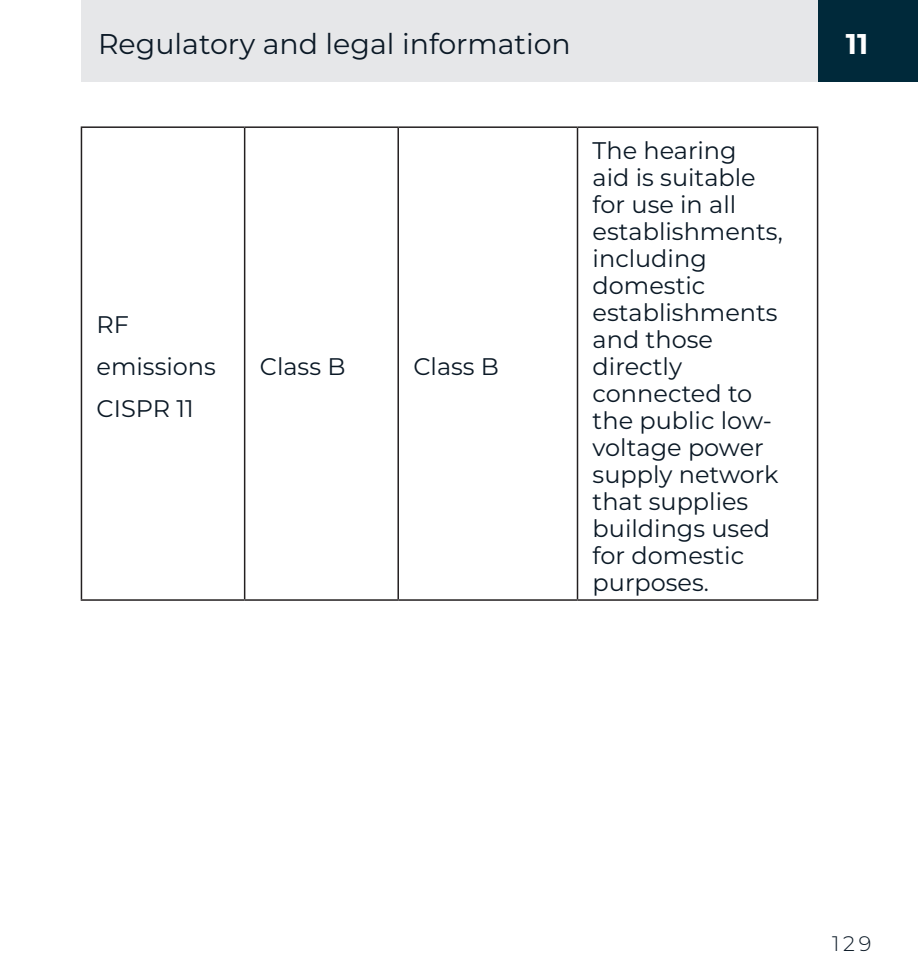
<style>
.page{position:relative;width:918px;height:977px;background:#fff}
.page>*{position:absolute;margin:0;border:0;box-sizing:border-box;transform-origin:0 0}
.t1{font:28.5px "Montserrat";color:#0b1926}
.t2{font:700 28.5px "Montserrat";color:#fff}
.t3{font:24px/27px "Montserrat";color:#0b1926}
.t4{font:300 21px "Montserrat";color:#0b1926}
</style>
<div class="page">
<div style="left:81px;top:0;width:739px;height:81px;background:#e6e7e9"></div>
<div style="left:819px;top:0;width:99px;height:81px;background:#00293a"></div>
<hr style="left:244px;top:128px;width:1px;height:471px;background:#231f20">
<hr style="left:397px;top:128px;width:2px;height:471px;background:#231f20">
<hr style="left:577px;top:128px;width:1px;height:471px;background:#231f20">
<hr style="left:81px;top:599px;width:164px;height:1px;background:#231f20">
<hr style="left:245px;top:599px;width:153px;height:1px;background:#231f20">
<hr style="left:398px;top:599px;width:180px;height:1px;background:#231f20">
<hr style="left:578px;top:599px;width:240px;height:1px;background:#231f20">
<hr style="left:81px;top:128px;width:1px;height:471px;background:#231f20">
<hr style="left:817px;top:128px;width:1px;height:471px;background:#231f20">
<hr style="left:81px;top:126px;width:164px;height:2px;background:#231f20">
<hr style="left:245px;top:126px;width:153px;height:2px;background:#231f20">
<hr style="left:398px;top:126px;width:180px;height:2px;background:#231f20">
<hr style="left:578px;top:126px;width:240px;height:2px;background:#231f20">
<p class="t1" style="left:98px;top:25px;width:474px">Regulatory and legal information</p>
<p class="t3" style="left:97px;top:303px;width:121px;line-height:42px">RF emissions<br>CISPR 11</p>
<p class="t3" style="left:260px;top:352px;width:87px">Class B</p>
<p class="t3" style="left:413px;top:352px;width:87px">Class B</p>
<p class="t3" style="left:593px;top:136px;width:192px">The hearing<br>aid is suitable for use in all establishments, including domestic establishments and those directly connected to the public low&shy;voltage power supply network that supplies buildings used for domestic purposes.</p>
<p class="t2" style="left:846px;top:24px;width:24px">11</p>
<p class="t4" style="left:832px;top:929px;width:41px">129</p>
</div>
